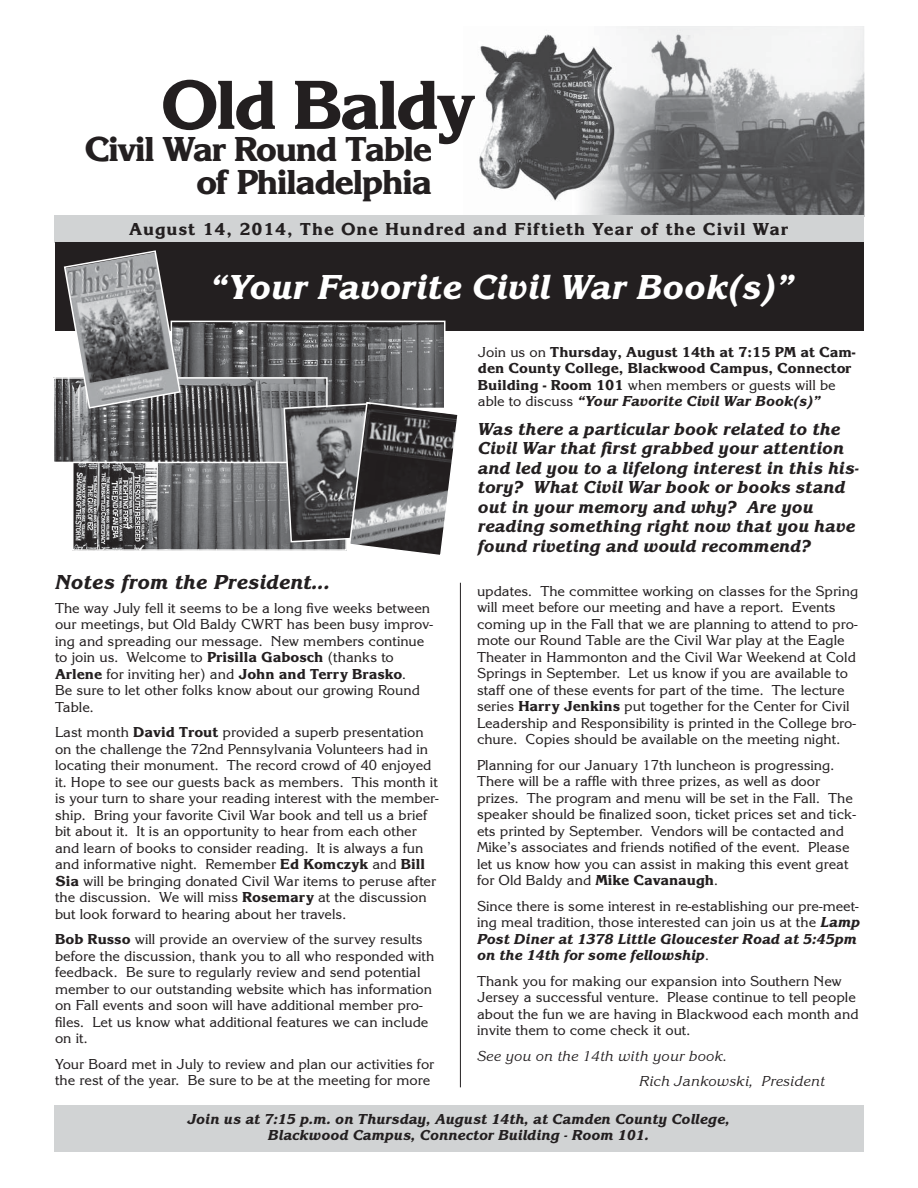
<style>
.page{position:relative;width:918px;height:1188px;background:#fff}
.page>*{position:absolute;margin:0;border:0;box-sizing:border-box;transform-origin:0 0}
.t1{font:72px "Korinna Extra Bold DTC";letter-spacing:-.05em;color:#231f20}
.t2{font:36px/33px "Korinna Extra Bold DTC";letter-spacing:-.05em;color:#231f20;text-align:right}
.t3{font:36px "Korinna Extra Bold Italic DTC";color:#fff}
.t4{font:21px "Korinna Extra Bold Italic DTC";color:#231f20}
.t5{font:18px/19.5px "Korinna Extra Bold Italic DTC";color:#231f20}
.t6{font:18px "Korinna Extra Bold DTC";letter-spacing:.05em;color:#231f20}
.t7{font:15px/16.5px "Korinna Regular DTC";color:#231f20}
.t8{font:15px/16.5px "Korinna Extra Bold Italic DTC";color:#231f20;text-align:center}
.t9{font:15px/16.5px "Korinna Extra Bold DTC";color:#231f20}
.t10{font:15px/25.5px "Korinna Regular Italic DTC";color:#231f20}
.s1{font-family:"Korinna Extra Bold DTC"}
.s2{font-family:"Korinna Regular DTC"}
.s3{font-family:"Korinna Extra Bold Italic DTC"}
</style>
<div class="page">
<img style="left:479px;top:26px;width:386px;height:190px">
<div style="left:54px;top:215px;width:809px;height:27px;background:#d1d3d4"></div>
<div style="left:55px;top:242px;width:809px;height:89px;background:#231f20"></div>
<img style="left:75px;top:463px;width:208px;height:85px">
<div style="left:72px;top:456px;width:275px;height:95px;border:2px solid #fff"></div>
<div style="left:54px;top:1106px;width:810px;height:46px;background:#d1d3d4"></div>
<hr style="left:460px;top:583px;width:1px;height:504px;background:#231f20">
<img style="left:182px;top:324px;width:260px;height:77px">
<div style="left:171px;top:321px;width:274px;height:88px;border:2px solid #fff"></div>
<img style="left:56px;top:380px;width:269px;height:80px">
<div style="left:53px;top:377px;width:275px;height:86px;border:2px solid #fff"></div>
<svg style="left:63px;top:250px;width:119px;height:160px"></svg>
<svg style="left:283px;top:401px;width:175px;height:154px;background:#6d6c6e"></svg>
<h1 class="t1" style="left:160px;top:77px;width:316px">Old Baldy</h1>
<h2 class="t2" style="left:84px;top:134px;width:349px">Civil War Round Table of Philadelphia</h2>
<p class="t6" style="left:129px;top:222px;width:661px">August 14, 2014, The One Hundred and Fiftieth Year of the Civil War</p>
<h2 class="t3" style="left:210px;top:273px;width:586px">“Your Favorite Civil War Book(s)”</h2>
<h3 class="t4" style="left:55px;top:574px;width:277px">Notes from the President...</h3>
<p class="t7" style="left:55px;top:601px;width:380px">The way July fell it seems to be a long five weeks between our meetings, but Old Baldy CWRT has been busy improv&shy;ing and spreading our message. New members continue to join us. Welcome to <span class="s1">Prisilla Gabosch</span> (thanks to</p>
<p class="t9" style="left:55px;top:667px;width:352px">Arlene <span class="s2">for inviting her) and</span> John and Terry Brasko<span class="s2">.</span></p>
<p class="t7" style="left:55px;top:684px;width:366px">Be sure to let other folks know about our growing Round<br>Table.</p>
<p class="t7" style="left:55px;top:726px;width:385px">Last month <span class="s1">David Trout</span> provided a superb presentation on the challenge the 72nd Pennsylvania Volunteers had in locating their monument. The record crowd of 40 enjoyed it. Hope to see our guests back as members. This month it is your turn to share your reading interest with the member&shy;ship. Bring your favorite Civil War book and tell us a brief bit about it. It is an opportunity to hear from each other and learn of books to consider reading. It is always a fun and informative night. Remember <span class="s1">Ed Komczyk</span> and <span class="s1">Bill Sia</span> will be bringing donated Civil War items to peruse after the discussion. We will miss <span class="s1">Rosemary</span> at the discussion but look forward to hearing about her travels.</p>
<p class="t7" style="left:55px;top:933px;width:381px"><span class="s1">Bob Russo</span> will provide an overview of the survey results before the discussion, thank you to all who responded with feedback. Be sure to regularly review and send potential member to our outstanding website which has information on Fall events and soon will have additional member pro&shy;files. Let us know what additional features we can include on it.</p>
<p class="t7" style="left:55px;top:1057px;width:381px">Your Board met in July to review and plan our activities for the rest of the year. Be sure to be at the meeting for more</p>
<p class="t9" style="left:478px;top:344px;width:379px"><span class="s2">Join us on</span> Thursday, August 14th at 7:15 PM at Cam&shy;den County College, Blackwood Campus, Connector</p>
<p class="t7" style="left:478px;top:378px;width:359px"><span class="s1">Building - Room 101</span> when members or guests will be</p>
<p class="t8" style="left:478px;top:394px;width:344px"><span class="s2">able to discuss</span> “Your Favorite Civil War Book(s)”</p>
<p class="t5" style="left:478px;top:420px;width:383px">Was there a particular book related to the Civil War that first grabbed your attention and led you to a lifelong interest in this his&shy;tory? What Civil War book or books stand out in your memory and why? Are you reading something right now that you have found riveting and would recommend?</p>
<p class="t7" style="left:477px;top:584px;width:383px">updates. The committee working on classes for the Spring will meet before our meeting and have a report. Events coming up in the Fall that we are planning to attend to pro&shy;mote our Round Table are the Civil War play at the Eagle Theater in Hammonton and the Civil War Weekend at Cold Springs in September. Let us know if you are available to staff one of these events for part of the time. The lecture series <span class="s1">Harry Jenkins</span> put together for the Center for Civil Leadership and Responsibility is printed in the College bro&shy;chure. Copies should be available on the meeting night.</p>
<p class="t7" style="left:477px;top:758px;width:381px">Planning for our January 17th luncheon is progressing.<br>There will be a raffle with three prizes, as well as door prizes. The program and menu will be set in the Fall. The speaker should be finalized soon, ticket prices set and tick&shy;ets printed by September. Vendors will be contacted and Mike’s associates and friends notified of the event. Please let us know how you can assist in making this event great for Old Baldy and <span class="s1">Mike Cavanaugh</span>.</p>
<p class="t7" style="left:477px;top:899px;width:385px">Since there is some interest in re-establishing our pre-meet&shy;ing meal tradition, those interested can join us at the <span class="s3">Lamp</span></p>
<p class="t8" style="left:477px;top:932px;width:381px;text-align:left">Post Diner at 1378 Little Gloucester Road at 5:45pm on the 14th for some fellowship<span class="s2">.</span></p>
<p class="t7" style="left:477px;top:974px;width:383px">Thank you for making our expansion into Southern New Jersey a successful venture. Please continue to tell people about the fun we are having in Blackwood each month and invite them to come check it out.</p>
<p class="t10" style="left:639px;top:1045px;width:188px;text-indent:-162px">See you on the 14th with your book.<br>Rich Jankowski, President</p>
<p class="t8" style="left:187px;top:1112px;width:544px">Join us at 7:15 p.m. on Thursday, August 14th, at Camden County College,<br>Blackwood Campus, Connector Building - Room 101.</p>
</div>
